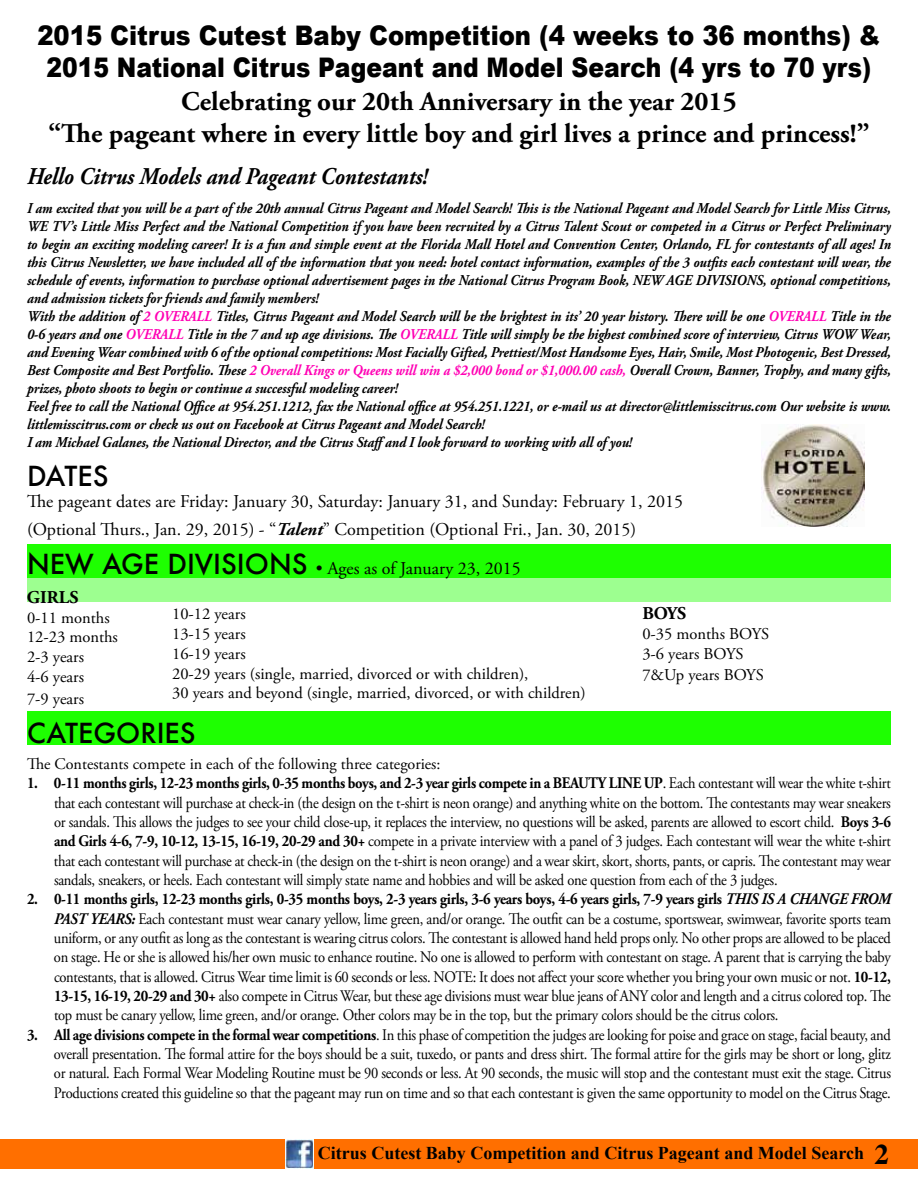
<style>
.page{position:relative;width:918px;height:1188px;background:#fff}
.page>*{position:absolute;margin:0;border:0;box-sizing:border-box;transform-origin:0 0}
.t1{font:700 27px/32.4px "Adobe Garamond Pro";color:#000;text-align:center}
.t2{font:900 27px/32.4px "Arial";color:#000;text-align:center;scale:.9 1}
.t3{font:500 27px "Futura";color:#000}
.t4{font:italic 700 24px "Adobe Garamond Pro";color:#000;scale:.9 1}
.t5{font:18px/28.3px "Adobe Garamond Pro";color:#000}
.t6{font:700 18px "Times New Roman";color:#000}
.t7{font:700 18px "Adobe Garamond Pro";color:#000}
.t8{font:16.5px/19.8px "Adobe Garamond Pro";color:#000}
.t9{font:16.2px/19.4px "Adobe Garamond Pro";letter-spacing:-.02em;color:#000;text-align:justify;scale:.9 1}
.t10{font:16.2px "Adobe Garamond Pro";color:#000}
.t11{font:italic 700 15px/18px "Adobe Garamond Pro";color:#000;scale:.89 1}
.s1{color:#ff01b4}
.s2{font-weight:700;font-style:italic}
.s3{font-family:"Futura";font-weight:500;font-size:27px}
.s4{font-weight:700}
.s5{font-family:"Times";font-size:28.5px}
</style>
<div class="page">
<div style="left:0;top:1140px;width:918px;height:28px;background:#ff6f00"></div>
<div style="left:27px;top:577px;width:864px;height:24px;background:#9dff90"></div>
<div style="left:27px;top:545px;width:864px;height:32px;background:#1eff01"></div>
<div style="left:27px;top:712px;width:864px;height:32px;background:#1eff01"></div>
<img style="left:761px;top:424px;width:103px;height:103px">
<img style="left:285px;top:1140px;width:29px;height:28px">
<h1 class="t2" style="left:37px;top:18px;width:938px">2015 Citrus Cutest Baby Competition (4 weeks to 36 months) &amp;<br>2015 National Citrus Pageant and Model Search (4 yrs to 70 yrs)</h1>
<h1 class="t1" style="left:48px;top:85px;width:823px">Celebrating our 20th Anniversary in the year 2015<br>“The pageant where in every little boy and girl lives a prince and princess!”</h1>
<h2 class="t4" style="left:27px;top:163px;width:447px">Hello Citrus Models and Pageant Contestants!</h2>
<p class="t11" style="left:27px;top:199px;width:972px">I am excited that you will be a part of the 20th annual Citrus Pageant and Model Search! This is the National Pageant and Model Search for Little Miss Citrus, WE TV’s Little Miss Perfect and the National Competition if you have been recruited by a Citrus Talent Scout or competed in a Citrus or Perfect Preliminary to begin an exciting modeling career! It is a fun and simple event at the Florida Mall Hotel and Convention Center, Orlando, FL for contestants of all ages! In this Citrus Newsletter, we have included all of the information that you need: hotel contact information, examples of the 3 outfits each contestant will wear, the schedule of events, information to purchase optional advertisement pages in the National Citrus Program Book, NEW AGE DIVISIONS, optional competitions, and admission tickets for friends and family members!<br>With the addition of <span class="s1">2 OVERALL</span> Titles, Citrus Pageant and Model Search will be the brightest in its’ 20 year history. There will be one <span class="s1">OVERALL</span> Title in the 0-6 years and one <span class="s1">OVERALL</span> Title in the 7 and up age divisions. The <span class="s1">OVERALL</span> Title will simply be the highest combined score of interview, Citrus WOW Wear, and Evening Wear combined with 6 of the optional competitions: Most Facially Gifted, Prettiest/Most Handsome Eyes, Hair, Smile, Most Photogenic, Best Dressed, Best Composite and Best Portfolio. These <span class="s1">2 Overall Kings or Queens will win a $2,000 bond or $1,000.00 cash,</span> Overall Crown, Banner, Trophy, and many gifts, prizes, photo shoots to begin or continue a successful modeling career!<br>Feel free to call the National Office at 954.251.1212, fax the National office at 954.251.1221, or e-mail us at director@littlemisscitrus.com Our website is www. littlemisscitrus.com or check us out on Facebook at Citrus Pageant and Model Search!<br>I am Michael Galanes, the National Director, and the Citrus Staffand I look forward to working with all of you!</p>
<h1 class="t3" style="left:27px;top:457px;width:83px">DATES</h1>
<p class="t5" style="left:27px;top:488px;width:658px">The pageant dates are Friday: January 30, Saturday: January 31, and Sunday: February 1, 2015 (Optional Thurs., Jan. 29, 2015) - “<span class="s2">Talent</span>” Competition (Optional Fri., Jan. 30, 2015)</p>
<p class="t5" style="left:27px;top:555px;width:495px"><span class="s3">NEW AGE DIVISION S</span> • Ages as of January 23, 2015<br><span class="s4">GIRLS</span></p>
<p class="t8" style="left:27px;top:608px;width:92px">0-11 months<br>12-23 months<br>2-3 years<br>4-6 years</p>
<p class="t8" style="left:27px;top:689px;width:59px">7-9 years</p>
<h1 class="t3" style="left:27px;top:714px;width:170px">CATEGORIES</h1>
<p class="t10" style="left:27px;top:754px;width:415px">The Contestants compete in each of the following three categories:</p>
<p class="t9" style="left:54px;top:774px;width:932px;text-indent:-27px"><span class="s4">1. 0-11 months girls, 12-23 months girls, 0-35 months boys, and 2-3 year girls compete in a BEAUTY LINE UP</span>. Each contestant will wear the white t-shirt that each contestant will purchase at check-in (the design on the t-shirt is neon orange) and anything white on the bottom. The contestants may wear sneakers or sandals. This allows the judges to see your child close-up, it replaces the interview, no questions will be asked, parents are allowed to escort child. <span class="s4">Boys 3-6 and Girls 4-6, 7-9, 10-12, 13-15, 16-19, 20-29 and 30+</span> compete in a private interview with a panel of 3 judges. Each contestant will wear the white t-shirt that each contestant will purchase at check-in (the design on the t-shirt is neon orange) and a wear skirt, skort, shorts, pants, or capris. The contestant may wear sandals, sneakers, or heels. Each contestant will simply state name and hobbies and will be asked one question from each of the 3 judges.</p>
<p class="t9" style="left:54px;top:890px;width:932px;text-indent:-27px"><span class="s4">2. 0-11 months girls, 12-23 months girls, 0-35 months boys, 2-3 years girls, 3-6 years boys, 4-6 years girls, 7-9 years girls</span> <span class="s2">THIS IS A CHANGE FROM PAST YEARS:</span> Each contestant must wear canary yellow, lime green, and/or orange. The outfit can be a costume, sportswear, swimwear, favorite sports team uniform, or any outfit as long as the contestant is wearing citrus colors. The contestant is allowed hand held props only. No other props are allowed to be placed on stage. He or she is allowed his/her own music to enhance routine. No one is allowed to perform with contestant on stage. A parent that is carrying the baby contestants, that is allowed. Citrus Wear time limit is 60 seconds or less. NOTE: It does not affect your score whether you bring your own music or not. <span class="s4">10-12, 13-15, 16-19, 20-29 and 30+</span> also compete in Citrus Wear, but these age divisions must wear blue jeans of ANY color and length and a citrus colored top. The top must be canary yellow, lime green, and/or orange. Other colors may be in the top, but the primary colors should be the citrus colors.</p>
<p class="t9" style="left:54px;top:1026px;width:932px;text-indent:-27px"><span class="s4">3. All age divisions compete in the formal wear competitions</span>. In this phase of competition the judges are looking for poise and grace on stage, facial beauty, and overall presentation. The formal attire for the boys should be a suit, tuxedo, or pants and dress shirt. The formal attire for the girls may be short or long, glitz or natural. Each Formal Wear Modeling Routine must be 90 seconds or less. At 90 seconds, the music will stop and the contestant must exit the stage. Citrus Productions created this guideline so that the pageant may run on time and so that each contestant is given the same opportunity to model on the Citrus Stage.</p>
<p class="t8" style="left:172px;top:605px;width:415px">10-12 years<br>13-15 years<br>16-19 years<br>20-29 years (single, married, divorced or with children),<br>30 years and beyond (single, married, divorced, or with children)</p>
<p class="t7" style="left:642px;top:603px;width:45px">BOYS</p>
<p class="t8" style="left:642px;top:624px;width:128px">0-35 months BOYS<br>3-6 years BOYS</p>
<p class="t8" style="left:642px;top:666px;width:123px">7&amp;Up years BOYS</p>
<p class="t6" style="left:318px;top:1140px;width:572px">Citrus Cutest Baby Competition and Citrus Pageant and Model Search <span class="s5">2</span></p>
</div>
